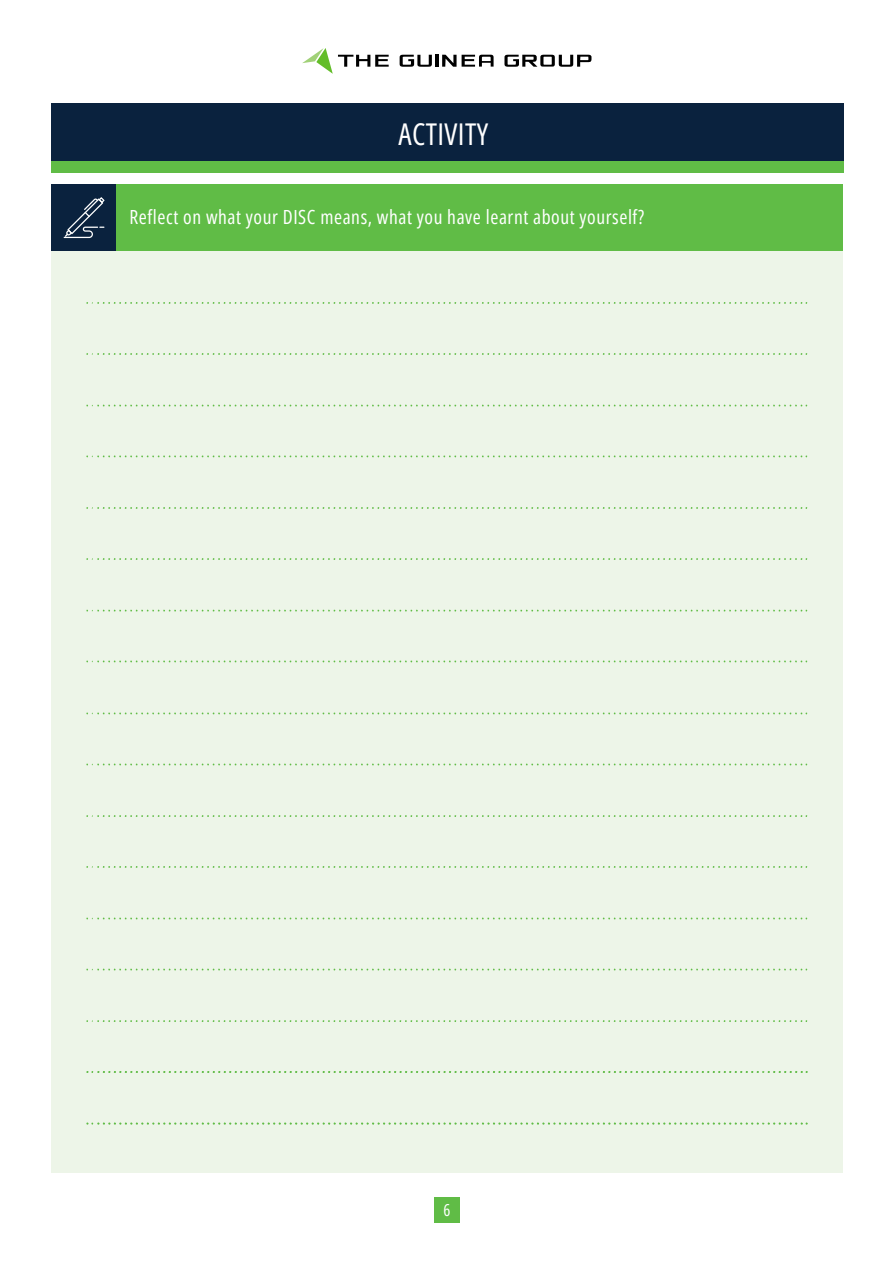
<style>
.page{position:relative;width:894px;height:1264px;background:#fff}
.page>*{position:absolute;margin:0;border:0;box-sizing:border-box;transform-origin:0 0}
.t1{font:30px "Open Sans Condensed";letter-spacing:.015em;color:#fff}
.t2{font:19.5px "Open Sans Condensed";letter-spacing:.03em;color:#fff}
.t3{font:16.5px "Open Sans Condensed";color:#fff}
</style>
<div class="page">
<div style="left:434px;top:1196px;width:25px;height:26px;background:#60bc46"></div>
<svg style="left:504px;top:55px;width:87px;height:12px"></svg>
<svg style="left:338px;top:55px;width:50px;height:12px"></svg>
<svg style="left:399px;top:55px;width:94px;height:12px"></svg>
<svg style="left:302px;top:48px;width:30px;height:25px"></svg>
<div style="left:51px;top:251px;width:791px;height:921px;background:#edf5e8"></div>
<svg style="left:86px;top:917px;width:721px;height:2px"></svg>
<svg style="left:86px;top:507px;width:721px;height:2px"></svg>
<svg style="left:86px;top:712px;width:721px;height:2px"></svg>
<svg style="left:86px;top:302px;width:721px;height:2px"></svg>
<svg style="left:86px;top:1071px;width:721px;height:1px"></svg>
<svg style="left:86px;top:660px;width:721px;height:2px"></svg>
<svg style="left:86px;top:866px;width:721px;height:1px"></svg>
<svg style="left:86px;top:455px;width:721px;height:2px"></svg>
<svg style="left:86px;top:968px;width:721px;height:2px"></svg>
<svg style="left:86px;top:558px;width:721px;height:2px"></svg>
<svg style="left:86px;top:763px;width:721px;height:2px"></svg>
<svg style="left:86px;top:353px;width:721px;height:2px"></svg>
<svg style="left:86px;top:1020px;width:721px;height:2px"></svg>
<svg style="left:86px;top:609px;width:721px;height:2px"></svg>
<svg style="left:86px;top:815px;width:721px;height:2px"></svg>
<svg style="left:86px;top:404px;width:721px;height:2px"></svg>
<svg style="left:86px;top:1122px;width:721px;height:2px"></svg>
<div style="left:51px;top:103px;width:791px;height:59px;background:#0a223e"></div>
<div style="left:51px;top:162px;width:791px;height:10px;background:#60bc46"></div>
<div style="left:51px;top:185px;width:66px;height:65px;background:#0a223e"></div>
<svg style="left:64px;top:197px;width:40px;height:41px"></svg>
<div style="left:116px;top:185px;width:726px;height:65px;background:#60bc46"></div>
<p class="t1" style="left:398px;top:113px;width:91px">ACTIVITY</p>
<p class="t2" style="left:129px;top:203px;width:516px">Reflect on what your DISC means, what you have learnt about yourself?</p>
<h1 class="t3" style="left:443px;top:1198px;width:9px">6</h1>
</div>
